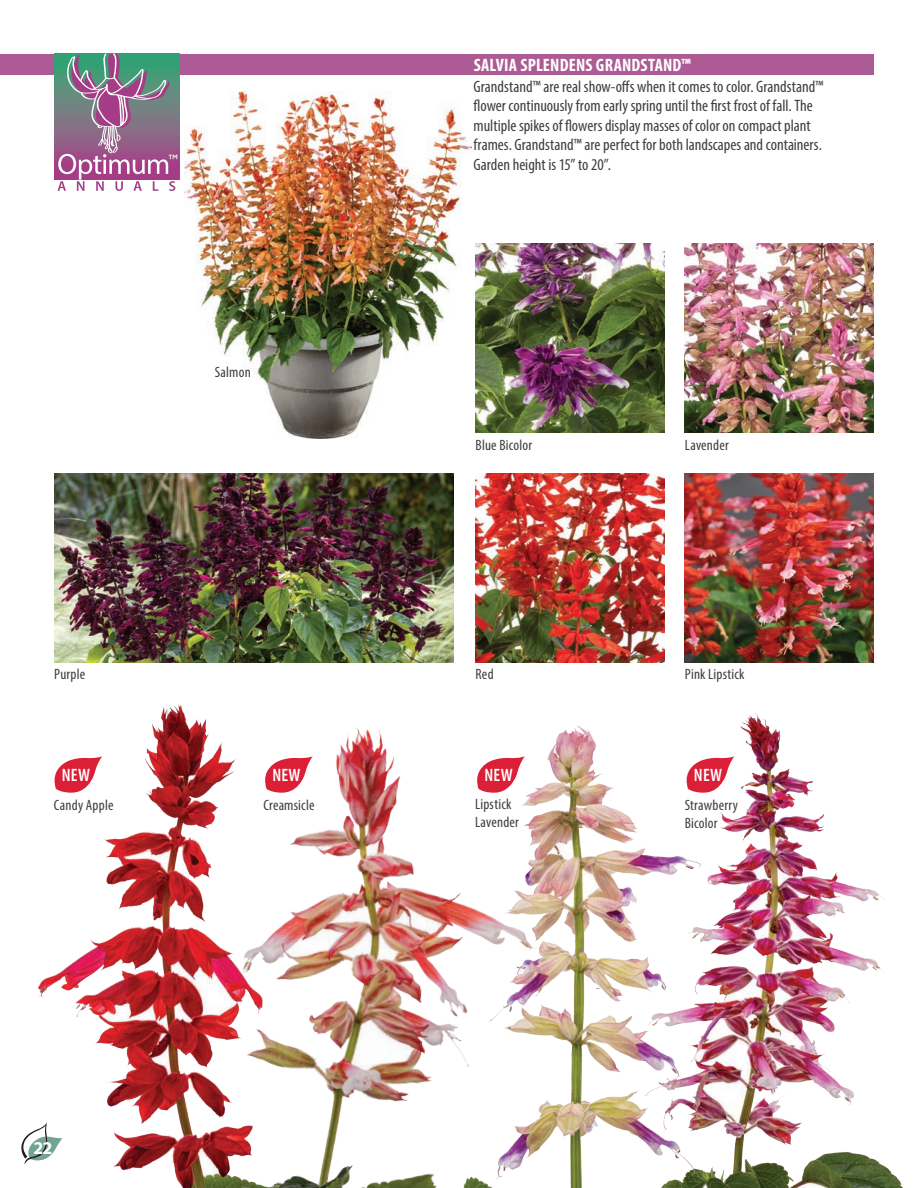
<style>
.page{position:relative;width:918px;height:1188px;background:#fff}
.page>*{position:absolute;margin:0;border:0;box-sizing:border-box;transform-origin:0 0}
.sub{font:700 condensed 18px "Myriad Pro";letter-spacing:.01em;color:#fff}
.new{font:600 condensed 18px "Myriad Pro";letter-spacing:.015em;color:#fff}
.page_number{font:700 18px "Myriad Pro";color:#fff}
.body_large{font:condensed 16.5px/19.5px "Myriad Pro";color:#3e3e3f}
.body{font:condensed 15px/18px "Myriad Pro";letter-spacing:.015em;color:#3e3e3f}
</style>
<div class="page">
<img style="left:185px;top:91px;width:287px;height:347px">
<img style="left:289px;top:728px;width:170px;height:460px">
<img style="left:714px;top:713px;width:189px;height:475px">
<div style="left:0;top:54px;width:874px;height:20px;background:#ad5b94"></div>
<svg style="left:54px;top:54px;width:126px;height:126px"></svg>
<svg style="left:58px;top:53px;width:119px;height:138px;background:#948296"></svg>
<img style="left:685px;top:474px;width:189px;height:189px">
<img style="left:54px;top:474px;width:400px;height:189px">
<img style="left:476px;top:474px;width:189px;height:189px">
<img style="left:459px;top:726px;width:255px;height:462px">
<img style="left:476px;top:244px;width:189px;height:189px">
<img style="left:685px;top:244px;width:189px;height:189px">
<img style="left:37px;top:704px;width:252px;height:484px">
<svg style="left:53px;top:756px;width:49px;height:37px"></svg>
<svg style="left:685px;top:756px;width:49px;height:37px"></svg>
<svg style="left:264px;top:756px;width:49px;height:37px"></svg>
<svg style="left:476px;top:756px;width:49px;height:37px"></svg>
<svg style="left:21px;top:1122px;width:41px;height:42px"></svg>
<p class="body" style="left:215px;top:362px;width:37px">Salmon</p>
<p class="sub" style="left:474px;top:54px;width:219px">SALVIA SPLENDENS GRANDSTAND™</p>
<p class="body_large" style="left:474px;top:76px;width:352px">Grandstand™ are real show-offs when it comes to color. Grandstand™ flower continuously from early spring until the first frost of fall. The multiple spikes of flowers display masses of color on compact plant frames. Grandstand™ are perfect for both landscapes and containers.<br>Garden height is 15” to 20”.</p>
<p class="body" style="left:476px;top:436px;width:58px">Blue Bicolor</p>
<p class="body" style="left:685px;top:436px;width:45px">Lavender</p>
<p class="body" style="left:54px;top:664px;width:33px">Purple</p>
<p class="body" style="left:476px;top:664px;width:20px">Red</p>
<p class="body" style="left:685px;top:664px;width:61px">Pink Lipstick</p>
<p class="new" style="left:62px;top:764px;width:30px">NEW</p>
<p class="body" style="left:54px;top:796px;width:61px">Candy Apple</p>
<p class="page_number" style="left:34px;top:1136px;width:20px">22</p>
<p class="new" style="left:272px;top:764px;width:30px">NEW</p>
<p class="body" style="left:263px;top:796px;width:53px">Creamsicle</p>
<p class="new" style="left:485px;top:764px;width:30px">NEW</p>
<p class="body" style="left:475px;top:795px;width:45px">Lipstick<br>Lavender</p>
<p class="new" style="left:694px;top:764px;width:30px">NEW</p>
<p class="body" style="left:685px;top:796px;width:55px">Strawberry<br>Bicolor</p>
</div>
